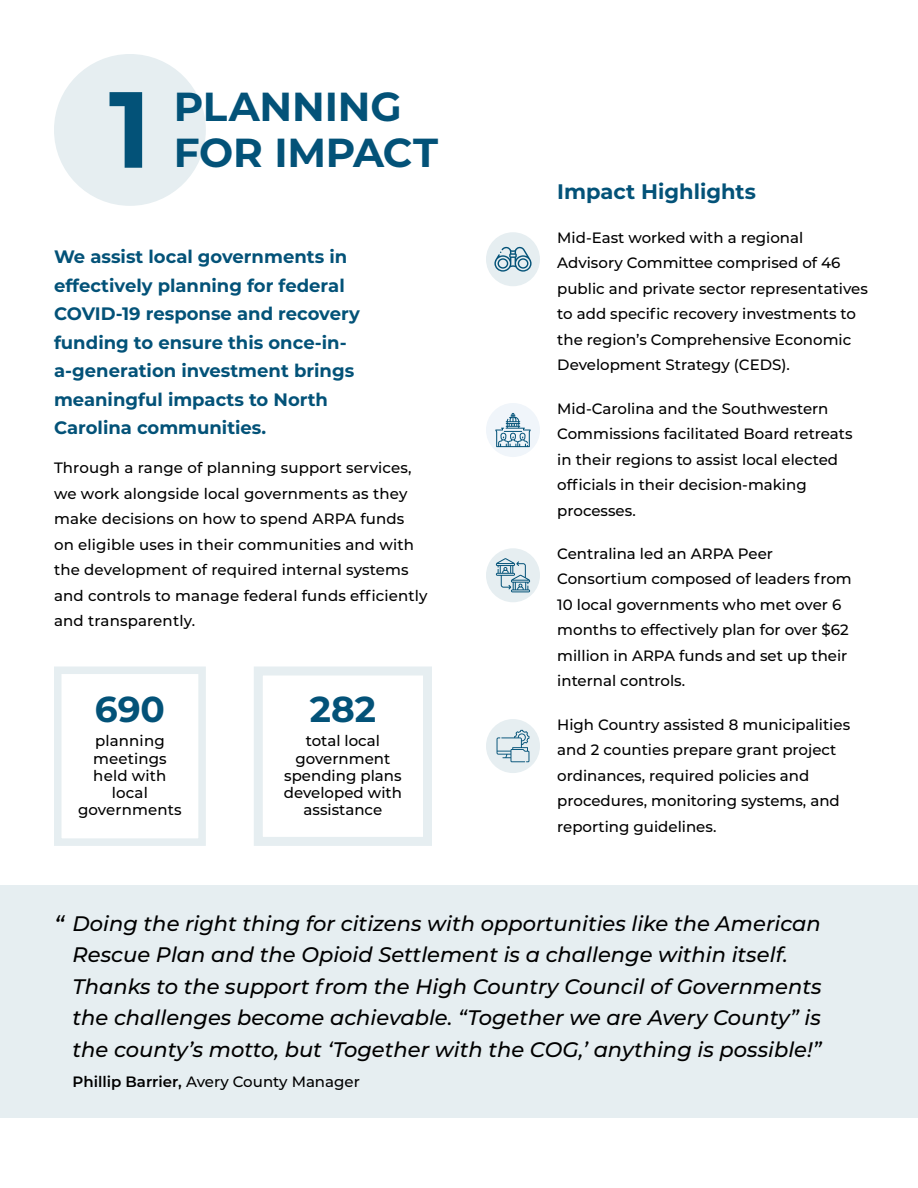
<style>
.page{position:relative;width:918px;height:1188px;background:#fff}
.page>*{position:absolute;margin:0;border:0;box-sizing:border-box;transform-origin:0 0}
.t1{font:700 108px "Montserrat";color:#035278}
.t2{font:700 40.5px/46.5px "Montserrat";letter-spacing:-.005em;color:#035278}
.t3{font:700 36px "Montserrat";color:#035278}
.t4{font:italic 500 24px "Montserrat";color:#000}
.t5{font:italic 500 21px/31.5px "Montserrat";color:#000}
.t6{font:700 21px "Montserrat";color:#035278}
.t7{font:700 18px/28.5px "Montserrat";color:#035278}
.t8{font:500 15px/25.5px "Montserrat";color:#000}
.s1{font-weight:600}
</style>
<div class="page">
<div style="left:0;top:886px;width:918px;height:232px;background:#e6eef1"></div>
<div style="left:254px;top:667px;width:178px;height:179px;border:9px solid #e6eef1"></div>
<div style="left:486px;top:548px;width:54px;height:54px;background:#e6eef1;border-radius:50%"></div>
<div style="left:486px;top:719px;width:54px;height:54px;background:#e6eef1;border-radius:50%"></div>
<div style="left:486px;top:403px;width:54px;height:54px;background:#f0f5fa;border-radius:50%"></div>
<div style="left:486px;top:232px;width:54px;height:54px;background:#e6eef1;border-radius:50%"></div>
<div style="left:54px;top:54px;width:152px;height:152px;background:#e6eef1;border-radius:50%"></div>
<div style="left:54px;top:667px;width:152px;height:179px;border:8px solid #e6eef1"></div>
<svg style="left:495px;top:413px;width:36px;height:34px"></svg>
<svg style="left:497px;top:730px;width:32px;height:32px"></svg>
<svg style="left:496px;top:558px;width:34px;height:34px"></svg>
<svg style="left:494px;top:246px;width:38px;height:26px"></svg>
<h1 class="t1" style="left:109px;top:52px;width:44px">1</h1>
<h2 class="t2" style="left:174px;top:81px;width:266px">PLANNING<br>FOR IMPACT</h2>
<p class="t7" style="left:54px;top:242px;width:307px">We assist local governments in effectively planning for federal<br>COVID-19 response and recovery funding to ensure this once-in&shy;a-generation investment brings meaningful impacts to North<br>Carolina communities.</p>
<p class="t8" style="left:54px;top:454px;width:375px">Through a range of planning support services, we work alongside local governments as they make decisions on how to spend ARPA funds on eligible uses in their communities and with the development of required internal systems and controls to manage federal funds efficiently and transparently.</p>
<h3 class="t3" style="left:95px;top:684px;width:72px">690</h3>
<p class="t8" style="left:78px;top:732px;width:105px;line-height:17.2px;text-align:center">planning meetings held with local governments</p>
<h3 class="t3" style="left:310px;top:684px;width:68px">282</h3>
<p class="t8" style="left:284px;top:732px;width:120px;line-height:17.2px;text-align:center">total local government spending plans developed with assistance</p>
<h3 class="t6" style="left:557px;top:176px;width:200px">Impact Highlights</h3>
<p class="t8" style="left:557px;top:224px;width:312px">Mid-East worked with a regional Advisory Committee comprised of 46 public and private sector representatives to add specific recovery investments to the region’s Comprehensive Economic Development Strategy (CEDS).</p>
<p class="t8" style="left:557px;top:395px;width:297px">Mid-Carolina and the Southwestern Commissions facilitated Board retreats in their regions to assist local elected officials in their decision-making processes.</p>
<p class="t8" style="left:557px;top:540px;width:296px">Centralina led an ARPA Peer<br>Consortium composed of leaders from<br>10 local governments who met over 6 months to effectively plan for over $62 million in ARPA funds and set up their internal controls.</p>
<p class="t8" style="left:557px;top:711px;width:294px">High Country assisted 8 municipalities and 2 counties prepare grant project ordinances, required policies and procedures, monitoring systems, and reporting guidelines.</p>
<h3 class="t4" style="left:54px;top:908px;width:11px">“</h3>
<p class="t5" style="left:73px;top:907px;width:751px">Doing the right thing for citizens with opportunities like the American Rescue Plan and the Opioid Settlement is a challenge within itself.<br>Thanks to the support from the High Country Council of Governments the challenges become achievable. “Together we are Avery County” is the county’s motto, but ‘Together with the COG,’ anything is possible!”</p>
<p class="t8" style="left:73px;top:1069px;width:289px"><span class="s1">Phillip Barrier,</span> Avery County Manager</p>
</div>
